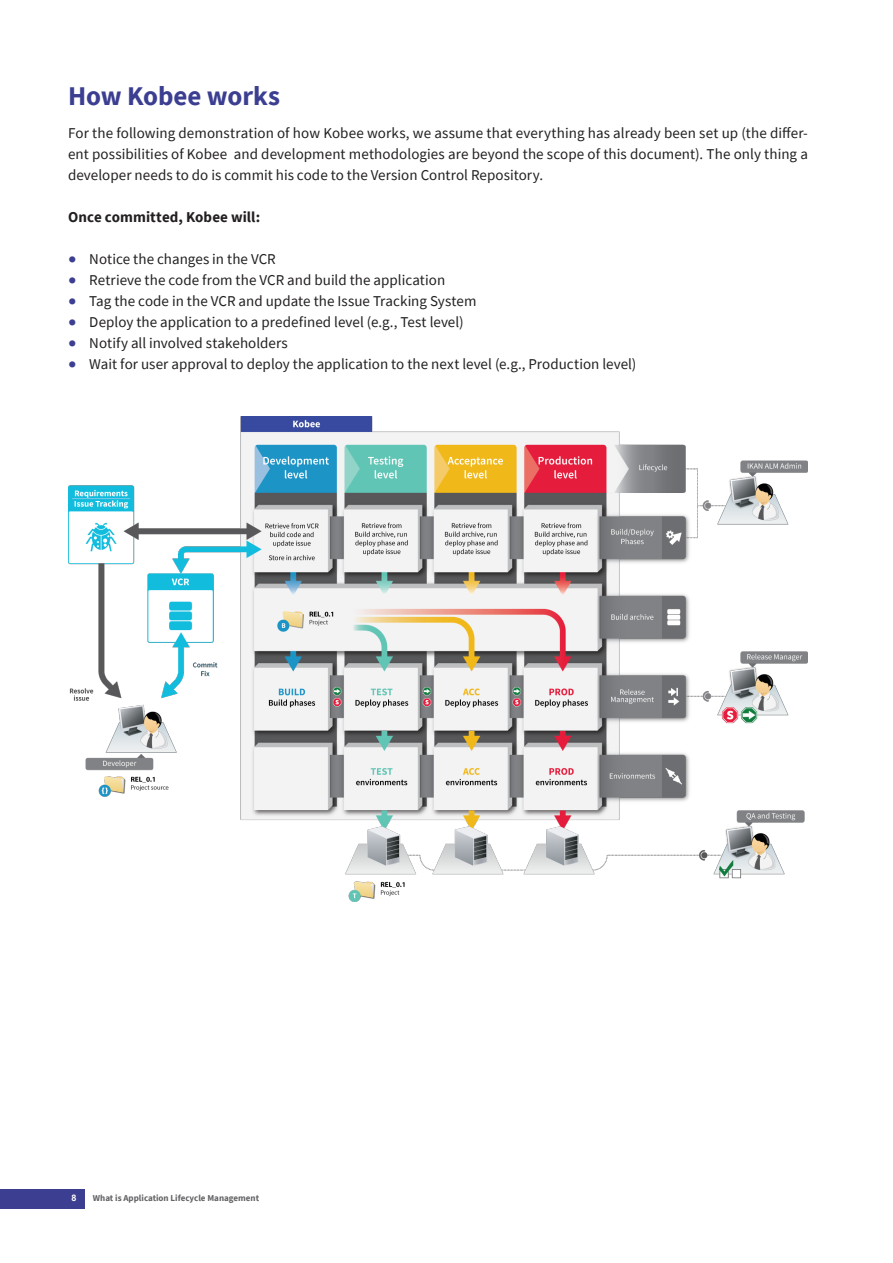
<style>
.page{position:relative;width:893px;height:1263px;background:#fff}
.page>*{position:absolute;margin:0;border:0;box-sizing:border-box;transform-origin:0 0}
.t1{font:700 27px "Source Sans Pro";letter-spacing:-.005em;color:#3c3e91}
.t2{font:15px/21px "Source Sans Pro";letter-spacing:.005em;color:#231f20;text-align:justify}
.t3{font:700 15px "Source Sans Pro";letter-spacing:.005em;color:#231f20}
.t4{font:700 9px "Source Sans Pro";color:#636366}
.t5{font:700 9px "Arial";color:#fff}
.s1{font-family:"Aller Display";font-size:18px;color:#3c3e91}
</style>
<div class="page">
<div style="left:0;top:1189px;width:84px;height:19px;background:#3c3e91"></div>
<img style="left:68px;top:417px;width:740px;height:484px">
<h1 class="t1" style="left:68px;top:78px;width:214px">How Kobee works</h1>
<p class="t2" style="left:68px;top:122px;width:741px">For the following demonstration of how Kobee works, we assume that everything has already been set up (the differ&shy;ent possibilities of Kobee and development methodologies are beyond the scope of this document). The only thing a developer needs to do is commit his code to the Version Control Repository.</p>
<p class="t3" style="left:68px;top:207px;width:194px">Once committed, Kobee will:</p>
<p class="t2" style="left:68px;top:248px;width:209px"><span class="s1">•</span> Notice the changes in the VCR</p>
<p class="t2" style="left:68px;top:269px;width:379px"><span class="s1">•</span> Retrieve the code from the VCR and build the application</p>
<p class="t2" style="left:68px;top:290px;width:410px"><span class="s1">•</span> Tag the code in the VCR and update the Issue Tracking System</p>
<p class="t2" style="left:68px;top:311px;width:397px"><span class="s1">•</span> Deploy the application to a predefined level (e.g., Test level)</p>
<p class="t2" style="left:68px;top:332px;width:221px"><span class="s1">•</span> Notify all involved stakeholders</p>
<p class="t2" style="left:68px;top:353px;width:570px"><span class="s1">•</span> Wait for user approval to deploy the application to the next level (e.g., Production level)</p>
<p class="t5" style="left:72px;top:1191px;width:7px">8</p>
<p class="t4" style="left:93px;top:1192px;width:168px">What is Application Lifecycle Management</p>
</div>
